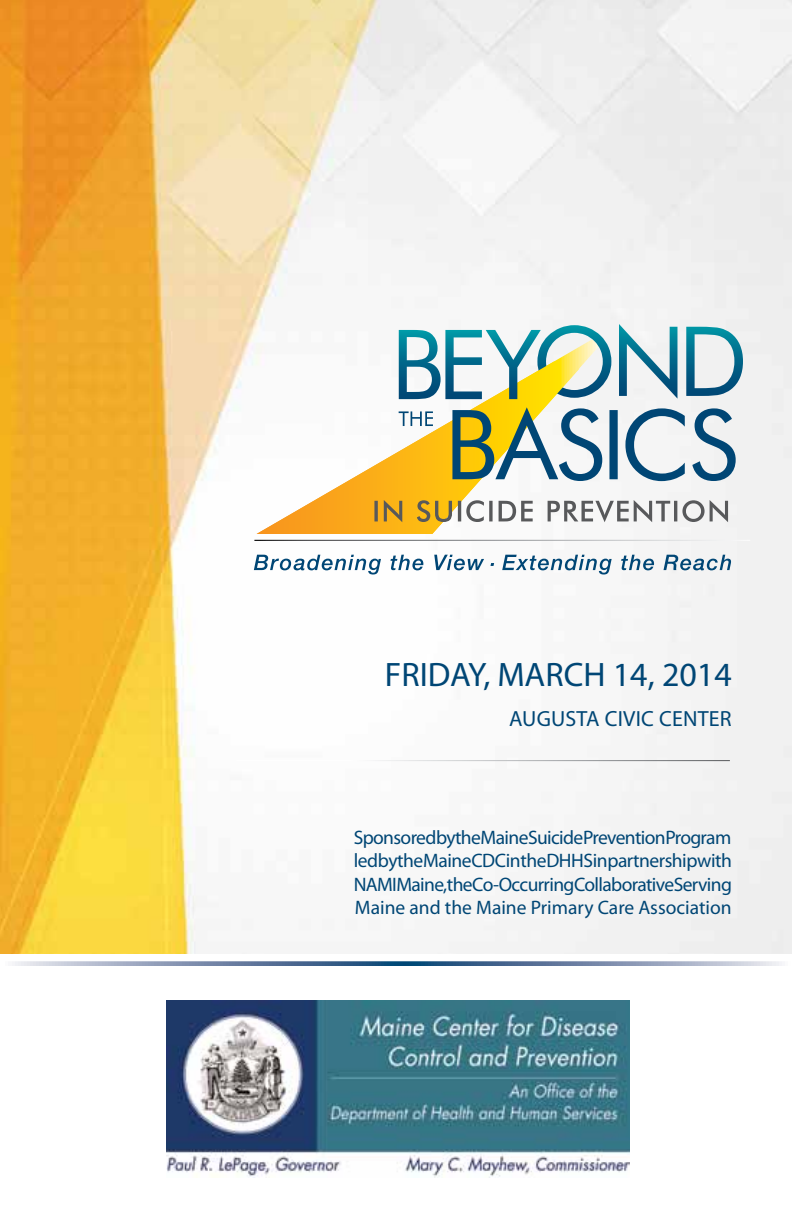
<style>
.page{position:relative;width:792px;height:1224px;background:#fff}
.page>*{position:absolute;margin:0;border:0;box-sizing:border-box;transform-origin:0 0}
.t1{font:34px "Myriad Pro";color:#004675}
.t2{font:22px "Myriad Pro";letter-spacing:.01em;color:#004675}
.t3{font:19.6px/23.4px "Myriad Pro";color:#004675;text-align:justify}
</style>
<div class="page">
<img style="left:0;top:0;width:792px;height:954px">
<svg style="left:12px;top:961px;width:770px;height:5px;background:#7f94b0"></svg>
<img style="left:166px;top:1001px;width:463px;height:177px">
<hr style="left:236px;top:760px;width:494px;height:1px;background:#fff">
<svg style="left:257px;top:339px;width:342px;height:195px"></svg>
<hr style="left:254px;top:540px;width:496px;height:1px;background:#fff">
<svg style="left:257px;top:361px;width:322px;height:173px"></svg>
<svg style="left:452px;top:407px;width:284px;height:74px"></svg>
<svg style="left:374px;top:500px;width:354px;height:22px"></svg>
<svg style="left:399px;top:324px;width:344px;height:75px"></svg>
<svg style="left:254px;top:555px;width:477px;height:20px"></svg>
<h1 class="t1" style="left:385px;top:654px;width:348px">FRIDAY, MARCH 14, 2014</h1>
<p class="t2" style="left:509px;top:705px;width:224px">AUGUSTA CIVIC CENTER</p>
<p class="t3" style="left:354px;top:825px;width:380px">Sponsored by the Maine Suicide Prevention Program led by the Maine CDC in the DHHS in partnership with NAMI Maine, the Co-Occurring Collaborative Serving Maine and the Maine Primary Care Association</p>
</div>
